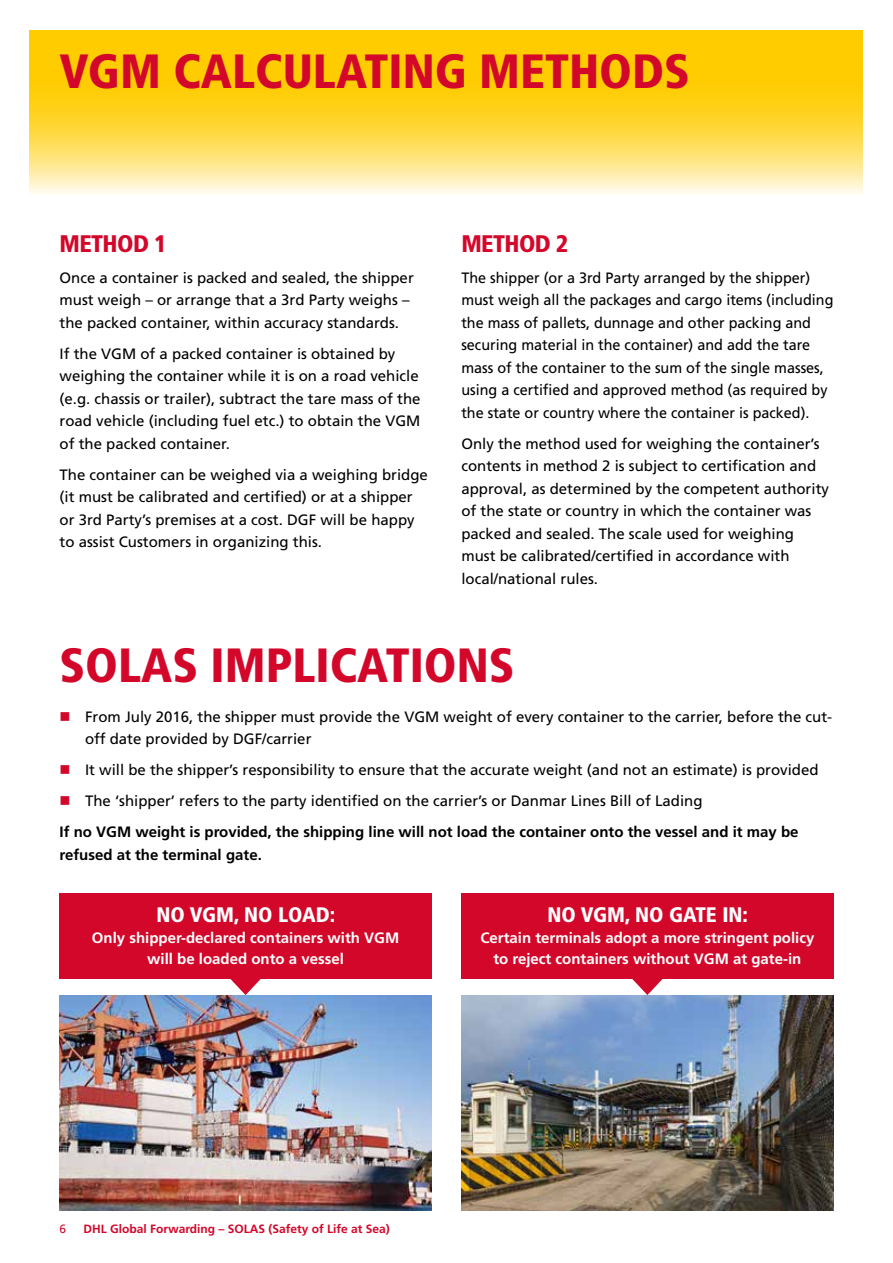
<style>
.page{position:relative;width:893px;height:1263px;background:#fff}
.page>*{position:absolute;margin:0;border:0;box-sizing:border-box;transform-origin:0 0}
.t1{font:900 condensed 48px "Frutiger LT Pro";color:#d3072a}
.t2{font:900 condensed 24px "Frutiger LT Pro";letter-spacing:-.025em;color:#d3072a}
.t3{font:900 condensed 21px "Frutiger LT Pro";color:#fff}
.t4{font:15px/22.5px "Frutiger LT Pro";color:#000}
.t5{font:15px/22.5px "Frutiger LT Pro";color:#000;scale:.96 1}
.t6{font:700 15px/31px "Frutiger LT Pro";color:#000}
.t7{font:700 15px/21px "Frutiger LT Pro";color:#fff;text-align:center}
.t8{font:700 12px "Frutiger LT Pro";color:#d3072a}
.t9{font:12px "Frutiger LT Pro";color:#d3072a}
.s1{color:#d3072a}
.s2{font-weight:400}
</style>
<div class="page">
<div style="left:30px;top:30px;width:833px;height:30px;background:#fc0"></div>
<svg style="left:30px;top:60px;width:833px;height:134px;background:#ffda4c"></svg>
<img style="left:60px;top:995px;width:372px;height:216px">
<img style="left:461px;top:995px;width:372px;height:216px">
<div style="left:60px;top:893px;width:372px;height:85px;background:#d3072a"></div>
<div style="left:461px;top:893px;width:372px;height:85px;background:#d3072a"></div>
<svg style="left:230px;top:978px;width:31px;height:17px"></svg>
<svg style="left:631px;top:978px;width:32px;height:17px"></svg>
<h1 class="t1" style="left:60px;top:43px;width:632px">VGM CALCULATING METHODS</h1>
<h2 class="t2" style="left:60px;top:229px;width:108px">METHOD 1</h2>
<p class="t4" style="left:60px;top:266px;width:356px">Once a container is packed and sealed, the shipper must weigh – or arrange that a 3rd Party weighs – the packed container, within accuracy standards.</p>
<p class="t4" style="left:60px;top:342px;width:362px">If the VGM of a packed container is obtained by weighing the container while it is on a road vehicle (e.g. chassis or trailer), subtract the tare mass of the road vehicle (including fuel etc.) to obtain the VGM of the packed container.</p>
<p class="t4" style="left:60px;top:463px;width:370px">The container can be weighed via a weighing bridge (it must be calibrated and certified) or at a shipper or 3rd Party’s premises at a cost. DGF will be happy to assist Customers in organizing this.</p>
<h2 class="t2" style="left:461px;top:229px;width:108px">METHOD 2</h2>
<p class="t5" style="left:461px;top:266px;width:389px">The shipper (or a 3rd Party arranged by the shipper) must weigh all the packages and cargo items (including the mass of pallets, dunnage and other packing and securing material in the container) and add the tare mass of the container to the sum of the single masses, using a certified and approved method (as required by the state or country where the container is packed).</p>
<p class="t4" style="left:461px;top:432px;width:369px">Only the method used for weighing the container’s contents in method 2 is subject to certification and approval, as determined by the competent authority of the state or country in which the container was packed and sealed. The scale used for weighing must be calibrated/certified in accordance with local/national rules.</p>
<h1 class="t1" style="left:60px;top:637px;width:457px">SOLAS IMPLICATIONS</h1>
<p class="t4" style="left:85px;top:705px;width:749px;text-indent:-26px"><span class="s1">■</span> From July 2016, the shipper must provide the VGM weight of every container to the carrier, before the cut&shy;off date provided by DGF/carrier</p>
<p class="t4" style="left:60px;top:759px;width:761px"><span class="s1">■</span> It will be the shipper’s responsibility to ensure that the accurate weight (and not an estimate) is provided</p>
<p class="t6" style="left:60px;top:786px;width:741px"><span class="s1">■</span> <span class="s2">The ‘shipper’ refers to the party identified on the carrier’s or Danmar Lines Bill of Lading<br></span>If no VGM weight is provided, the shipping line will not load the container onto the vessel and it may be</p>
<p class="t6" style="left:60px;top:839px;width:204px">refused at the terminal gate.</p>
<h3 class="t3" style="left:157px;top:902px;width:180px">NO VGM, NO LOAD:</h3>
<p class="t7" style="left:92px;top:927px;width:309px">Only shipper-declared containers with VGM will be loaded onto a vessel</p>
<h3 class="t3" style="left:548px;top:902px;width:202px">NO VGM, NO GATE IN:</h3>
<p class="t7" style="left:480px;top:927px;width:335px">Certain terminals adopt a more stringent policy to reject containers without VGM at gate-in</p>
<p class="t9" style="left:60px;top:1221px;width:8px">6</p>
<p class="t8" style="left:83px;top:1221px;width:308px">DHL Global Forwarding – SOLAS (Safety of Life at Sea)</p>
</div>
